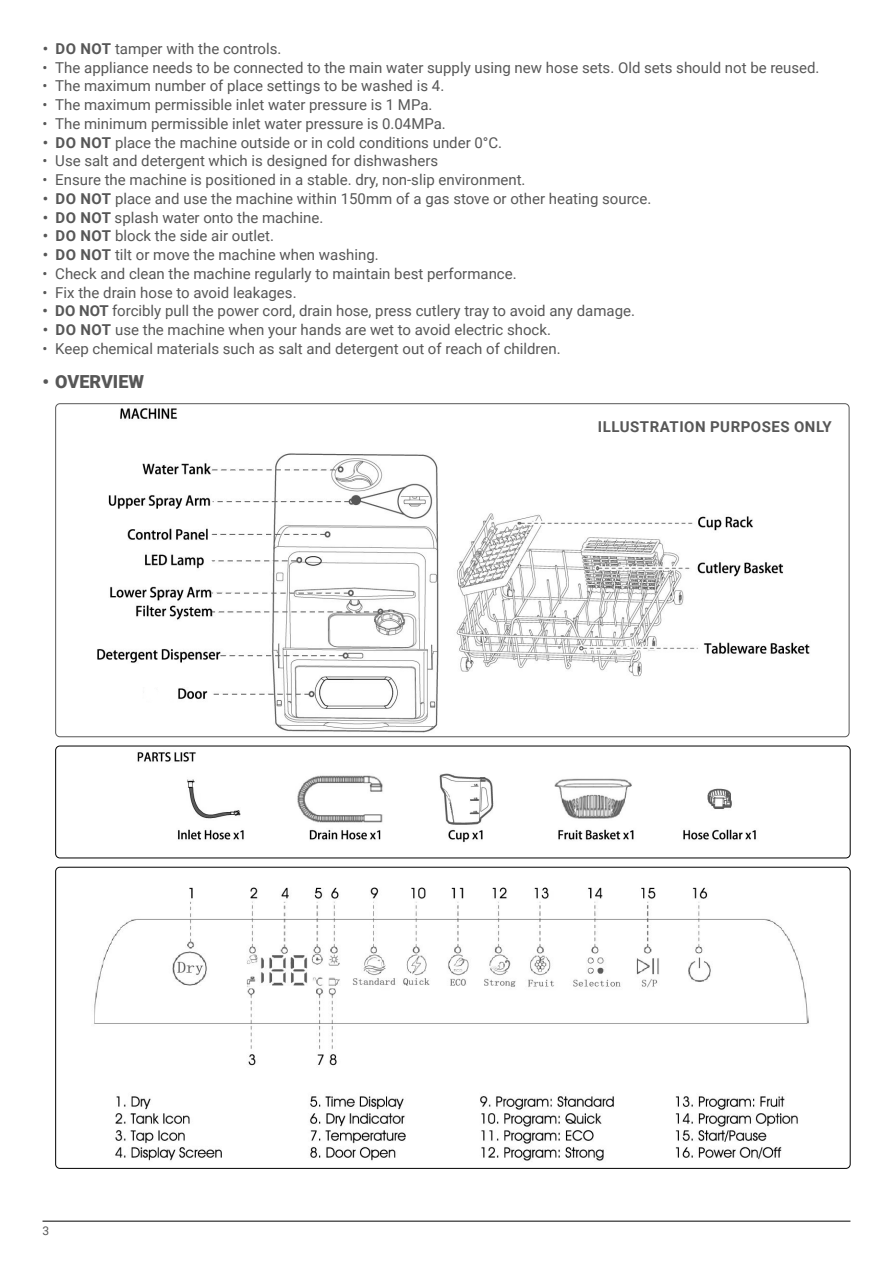
<style>
.page{position:relative;width:893px;height:1263px;background:#fff}
.page>*{position:absolute;margin:0;border:0;box-sizing:border-box;transform-origin:0 0}
.t1{font:900 18px "Roboto";color:#575757}
.t2{font:15px "Roboto";color:#575757}
.Body{font:700 15px "Roboto";letter-spacing:.035em;color:#575757}
.t3{font:12px "Roboto";color:#575757}
.s1{font-weight:700}
</style>
<div class="page">
<hr style="left:43px;top:1220px;width:807px;height:2px;background:#575757">
<img style="left:97px;top:408px;width:713px;height:325px">
<img style="left:94px;top:887px;width:715px;height:274px">
<img style="left:137px;top:752px;width:619px;height:91px">
<div style="left:55px;top:746px;width:796px;height:112px;border:1px solid #000;border-radius:4px"></div>
<p class="t2" style="left:43px;top:38px;width:240px"><span class="s1">• DO NOT</span> tamper with the controls.</p>
<p class="t2" style="left:43px;top:57px;width:778px">• The appliance needs to be connected to the main water supply using new hose sets. Old sets should not be reused.</p>
<p class="t2" style="left:43px;top:75px;width:403px">• The maximum number of place settings to be washed is 4.</p>
<p class="t2" style="left:43px;top:94px;width:391px">• The maximum permissible inlet water pressure is 1 MPa.</p>
<p class="t2" style="left:43px;top:113px;width:405px">• The minimum permissible inlet water pressure is 0.04MPa.</p>
<p class="t2" style="left:43px;top:132px;width:461px"><span class="s1">• DO NOT</span> place the machine outside or in cold conditions under 0°C.</p>
<p class="t2" style="left:43px;top:150px;width:397px">• Use salt and detergent which is designed for dishwashers</p>
<p class="t2" style="left:43px;top:169px;width:484px">• Ensure the machine is positioned in a stable. dry, non-slip environment.</p>
<p class="t2" style="left:43px;top:188px;width:610px"><span class="s1">• DO NOT</span> place and use the machine within 150mm of a gas stove or other heating source.</p>
<p class="t2" style="left:43px;top:207px;width:282px"><span class="s1">• DO NOT</span> splash water onto the machine.</p>
<p class="t2" style="left:43px;top:225px;width:233px"><span class="s1">• DO NOT</span> block the side air outlet.</p>
<p class="t2" style="left:43px;top:244px;width:337px"><span class="s1">• DO NOT</span> tilt or move the machine when washing.</p>
<p class="t2" style="left:43px;top:263px;width:476px">• Check and clean the machine regularly to maintain best performance.</p>
<p class="t2" style="left:43px;top:282px;width:256px">• Fix the drain hose to avoid leakages.</p>
<p class="t2" style="left:43px;top:300px;width:594px"><span class="s1">• DO NOT</span> forcibly pull the power cord, drain hose, press cutlery tray to avoid any damage.</p>
<p class="t2" style="left:43px;top:319px;width:510px"><span class="s1">• DO NOT</span> use the machine when your hands are wet to avoid electric shock.</p>
<p class="t2" style="left:43px;top:338px;width:520px">• Keep chemical materials such as salt and detergent out of reach of children.</p>
<p class="t1" style="left:43px;top:369px;width:103px">• OVERVIEW</p>
<p class="Body" style="left:598px;top:416px;width:236px">ILLUSTRATION PURPOSES ONLY</p>
<p class="t3" style="left:43px;top:1222px;width:8px">3</p>
</div>
